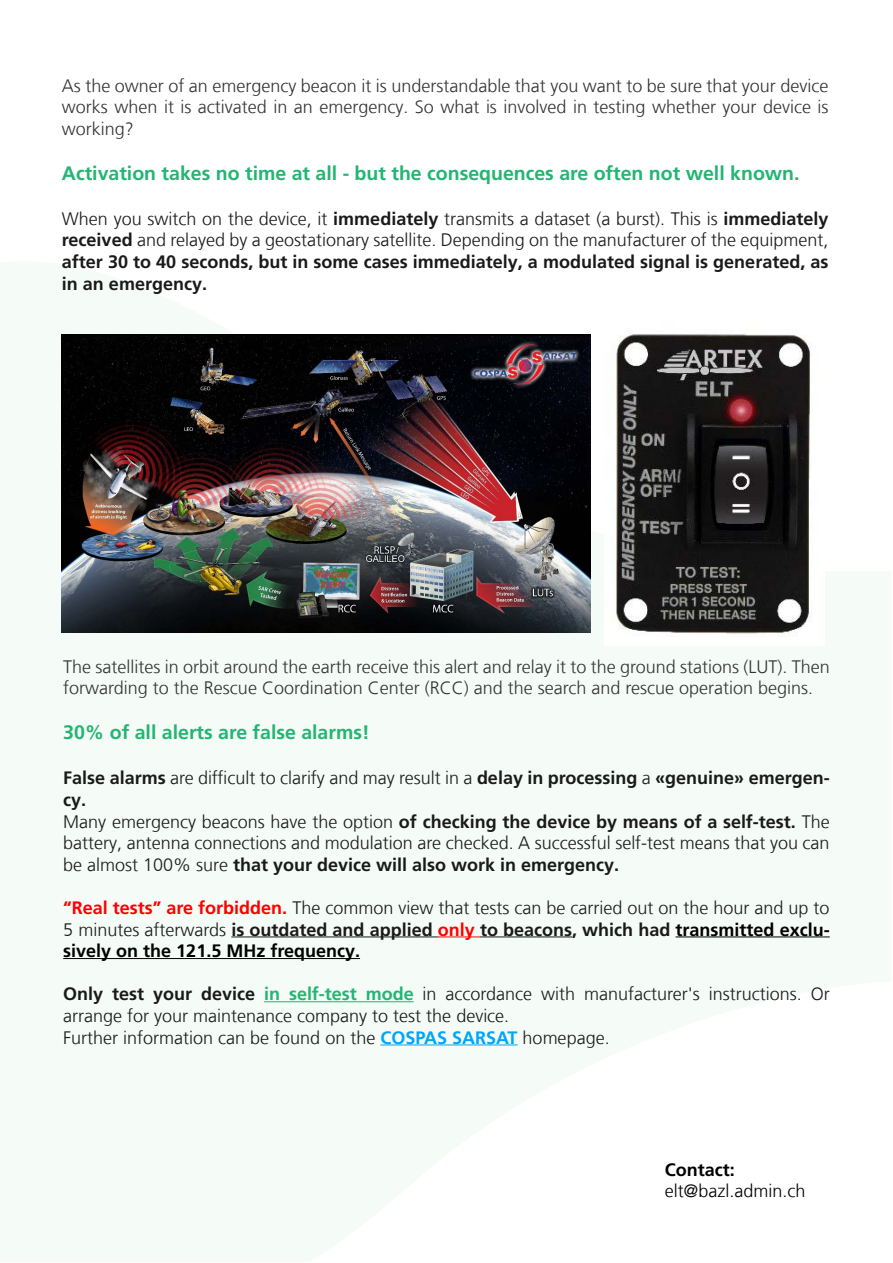
<style>
.page{position:relative;width:893px;height:1263px;background:#fff}
.page>*{position:absolute;margin:0;border:0;box-sizing:border-box;transform-origin:0 0}
.t1{font:700 19.5px "Frutiger LT Com";color:#22b573}
.t2{font:300 18px/21.6px "Frutiger LT Com";color:#1a1a1a;text-align:justify}
.t3{font:300 18px/21.6px "Frutiger LT Com";color:#333;text-align:justify}
.t4{font:300 18px "Frutiger LT Com";color:#000}
.t5{font:700 18px "Frutiger LT Com";color:#000}
.s1{font-weight:700}
.s2{font-weight:700;color:#f00}
.s3{font-weight:700;color:#000}
.s4{font-weight:700;color:#22b573}
.s5{font-weight:700;color:#00a6f9}
</style>
<div class="page">
<hr style="left:231px;top:936px;width:207px;height:1px;background:#1a1a1a">
<hr style="left:438px;top:936px;width:42px;height:1px;background:#f00">
<hr style="left:480px;top:936px;width:92px;height:1px;background:#1a1a1a">
<hr style="left:676px;top:936px;width:148px;height:1px;background:#000">
<hr style="left:63px;top:958px;width:297px;height:1px;background:#000">
<hr style="left:264px;top:1001px;width:150px;height:1px;background:#22b573">
<hr style="left:380px;top:1044px;width:138px;height:1px;background:#00a6f9">
<img style="left:62px;top:334px;width:528px;height:298px">
<img style="left:612px;top:334px;width:199px;height:303px">
<p class="t3" style="left:62px;top:75px;width:768px">As the owner of an emergency beacon it is understandable that you want to be sure that your device works when it is activated in an emergency. So what is involved in testing whether your device is working?</p>
<p class="t1" style="left:62px;top:162px;width:739px">Activation takes no time at all - but the consequences are often not well known.</p>
<p class="t2" style="left:62px;top:208px;width:768px">When you switch on the device, it <span class="s1">immediately</span> transmits a dataset (a burst). This is <span class="s1">immediately received</span> and relayed by a geostationary satellite. Depending on the manufacturer of the equipment, <span class="s1">after 30 to 40 seconds, but in some cases immediately, a modulated signal is generated, as in an emergency.</span></p>
<p class="t3" style="left:63px;top:656px;width:768px">The satellites in orbit around the earth receive this alert and relay it to the ground stations (LUT). Then forwarding to the Rescue Coordination Center (RCC) and the search and rescue operation begins.</p>
<p class="t1" style="left:63px;top:721px;width:308px">30% of all alerts are false alarms!</p>
<p class="t2" style="left:63px;top:767px;width:768px;text-align:left"><span class="s1">False alarms</span> are difficult to clarify and may result in a <span class="s1">delay in processing</span> a <span class="s1">«genuine» emergen&shy;cy.<br></span>Many emergency beacons have the option <span class="s1">of checking the device by means of a self-test.</span> The battery, antenna connections and modulation are checked. A successful self-test means that you can be almost 100% sure <span class="s1">that your device will also work in emergency.</span></p>
<p class="t2" style="left:63px;top:897px;width:768px"><span class="s2">“Real tests” are forbidden.</span> The common view that tests can be carried out on the hour and up to 5 minutes afterwards <span class="s1">is outdated and applied</span> <span class="s2">only</span> <span class="s1">to beacons, which had</span> <span class="s3">transmitted exclu&shy;sively on the 121.5 MHz frequency.</span></p>
<p class="t2" style="left:63px;top:983px;width:768px;text-align:left"><span class="s1">Only test your device</span> <span class="s4">in self-test mode</span> in accordance with manufacturer's instructions. Or arrange for your maintenance company to test the device.<br>Further information can be found on the <span class="s5">COSPAS SARSAT</span> homepage.</p>
<p class="t5" style="left:665px;top:1159px;width:72px">Contact:</p>
<p class="t4" style="left:665px;top:1180px;width:142px">elt@bazl.admin.ch</p>
</div>
